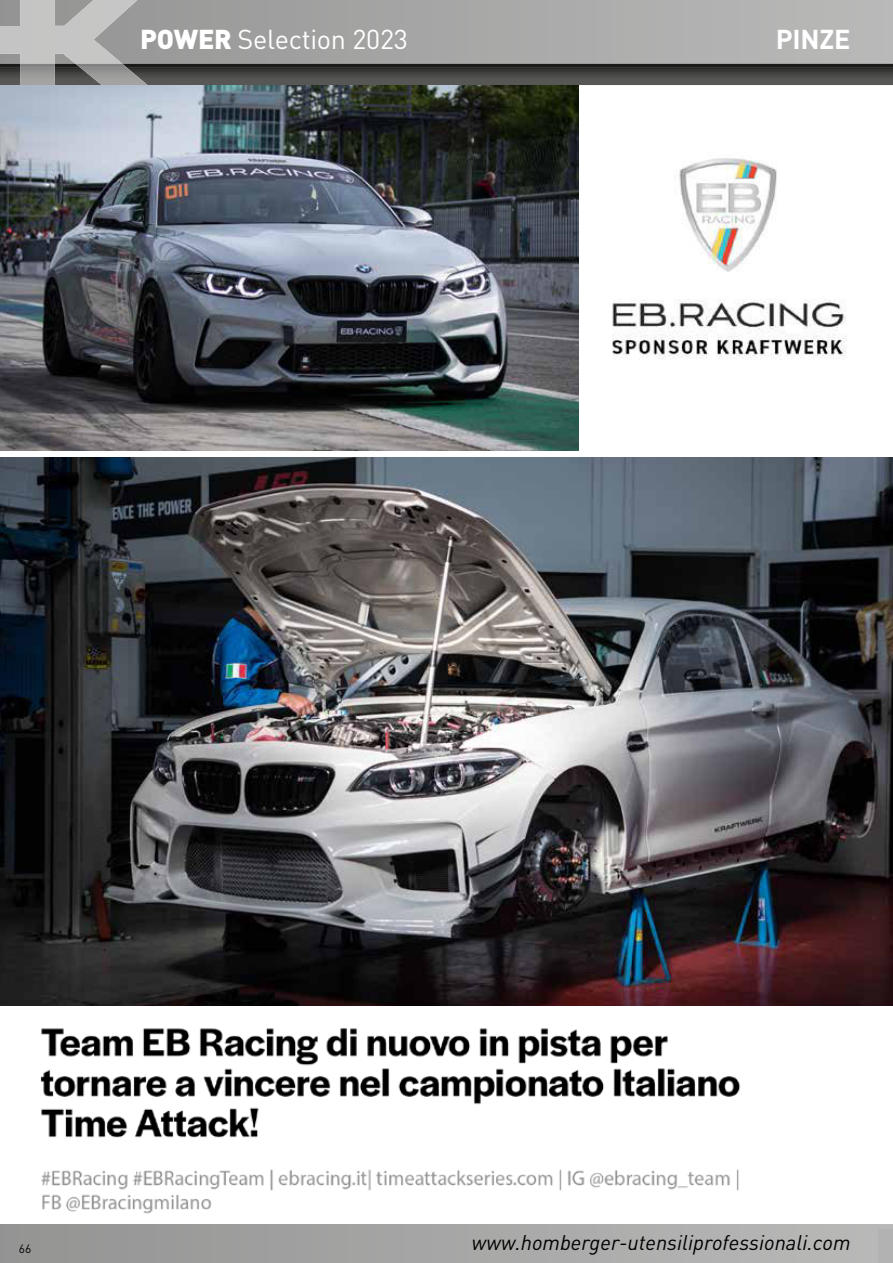
<style>
.page{position:relative;width:893px;height:1263px;background:#fff}
.page>*{position:absolute;margin:0;border:0;box-sizing:border-box;transform-origin:0 0}
.t1{font:27px "DIN Pro";letter-spacing:-.01em;color:#fff}
.t2{font:700 27px "DIN Pro";letter-spacing:-.01em;color:#fff}
.t3{font:italic 21px "DIN Pro";color:#000}
.t4{font:12px "DIN Pro";color:#000}
.s1{font-weight:900}
</style>
<div class="page">
<div style="left:0;top:1225px;width:893px;height:37px;background:linear-gradient(to right,#949393,#b9b9b9)"></div>
<svg style="left:137px;top:0;width:756px;height:64px;background:#a8a8a8"></svg>
<img style="left:0;top:64px;width:893px;height:21px">
<img style="left:0;top:0;width:137px;height:64px">
<img style="left:20px;top:68px;width:128px;height:17px">
<img style="left:20px;top:64px;width:107px;height:4px">
<div style="left:878px;top:1229px;width:15px;height:33px;background:#b3b2b2"></div>
<img style="left:40px;top:1028px;width:701px;height:186px">
<img style="left:612px;top:158px;width:235px;height:201px">
<img style="left:0;top:457px;width:893px;height:549px">
<img style="left:0;top:85px;width:578px;height:366px">
<p class="t1" style="left:140px;top:30px;width:269px"><span class="s1">POWER</span> Selection 2023</p>
<p class="t2" style="left:776px;top:30px;width:76px">PINZE</p>
<p class="t4" style="left:19px;top:1244px;width:14px">66</p>
<p class="t3" style="left:472px;top:1230px;width:380px">www.homberger-utensiliprofessionali.com</p>
</div>
